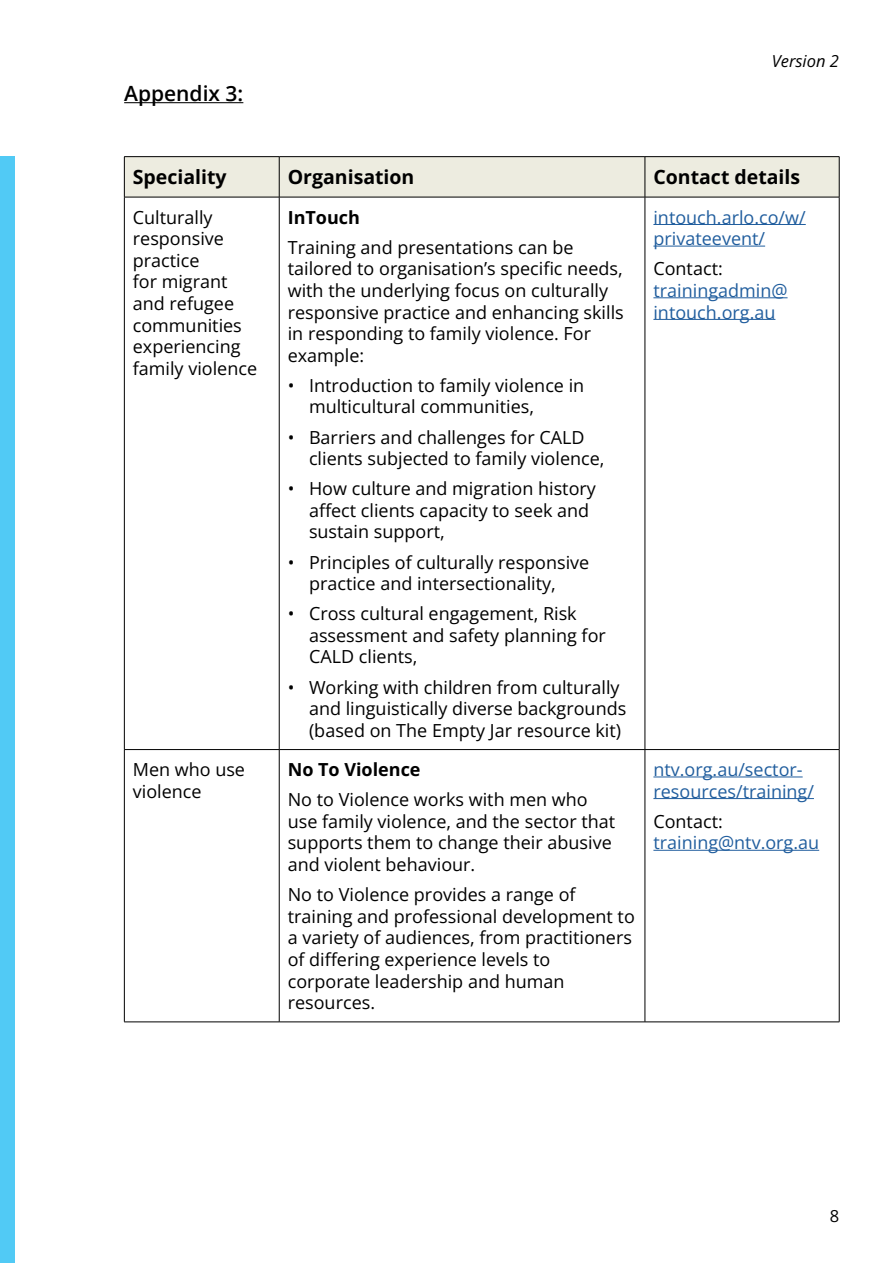
<style>
.page{position:relative;width:893px;height:1263px;background:#fff}
.page>*{position:absolute;margin:0;border:0;box-sizing:border-box;transform-origin:0 0}
.t1{font:600 21px "Open Sans";color:#000}
.t2{font:700 19.5px "Open Sans";color:#000}
.t3{font:18px/21.6px "Open Sans";color:#000}
.t4{font:18px/21.6px "Open Sans";color:#215e9e}
.t5{font:700 18px "Open Sans";color:#000}
.t6{font:italic 16.5px "Open Sans";color:#000}
.t7{font:16.5px "Open Sans";color:#000}
</style>
<div class="page">
<div style="left:0;top:156px;width:15px;height:1107px;background:#51caf5"></div>
<hr style="left:124px;top:102px;width:119px;height:1px;background:#000">
<div style="left:125px;top:157px;width:714px;height:40px;background:#edece0"></div>
<hr style="left:279px;top:157px;width:1px;height:40px;background:#000">
<hr style="left:645px;top:157px;width:1px;height:40px;background:#000">
<hr style="left:279px;top:197px;width:1px;height:552px;background:#000">
<hr style="left:645px;top:197px;width:1px;height:552px;background:#000">
<hr style="left:124px;top:749px;width:155px;height:1px;background:#000">
<hr style="left:279px;top:749px;width:366px;height:1px;background:#000">
<hr style="left:279px;top:750px;width:1px;height:272px;background:#000">
<hr style="left:645px;top:749px;width:194px;height:1px;background:#000">
<hr style="left:645px;top:750px;width:1px;height:272px;background:#000">
<hr style="left:124px;top:197px;width:1px;height:552px;background:#000">
<hr style="left:839px;top:197px;width:1px;height:552px;background:#000">
<hr style="left:124px;top:750px;width:1px;height:272px;background:#000">
<hr style="left:839px;top:750px;width:1px;height:272px;background:#000">
<hr style="left:124px;top:1022px;width:155px;height:1px;background:#000">
<hr style="left:279px;top:1022px;width:366px;height:1px;background:#000">
<hr style="left:645px;top:1022px;width:194px;height:1px;background:#000">
<hr style="left:124px;top:156px;width:155px;height:1px;background:#000">
<hr style="left:124px;top:157px;width:1px;height:40px;background:#000">
<hr style="left:279px;top:156px;width:366px;height:1px;background:#000">
<hr style="left:645px;top:156px;width:194px;height:1px;background:#000">
<hr style="left:839px;top:157px;width:1px;height:40px;background:#000">
<hr style="left:124px;top:197px;width:155px;height:1px;background:#000">
<hr style="left:279px;top:197px;width:366px;height:1px;background:#000">
<hr style="left:645px;top:197px;width:194px;height:1px;background:#000">
<hr style="left:653px;top:224px;width:153px;height:1px;background:#215e9e">
<hr style="left:653px;top:246px;width:112px;height:1px;background:#215e9e">
<hr style="left:653px;top:298px;width:134px;height:1px;background:#215e9e">
<hr style="left:653px;top:319px;width:122px;height:1px;background:#215e9e">
<hr style="left:653px;top:777px;width:150px;height:1px;background:#215e9e">
<hr style="left:653px;top:798px;width:161px;height:1px;background:#215e9e">
<hr style="left:653px;top:850px;width:166px;height:1px;background:#215e9e">
<p class="t1" style="left:124px;top:79px;width:121px">Appendix 3:</p>
<p class="t6" style="left:772px;top:49px;width:69px">Version 2</p>
<p class="t2" style="left:133px;top:164px;width:95px">Speciality</p>
<p class="t2" style="left:288px;top:164px;width:128px">Organisation</p>
<p class="t2" style="left:653px;top:164px;width:148px">Contact details</p>
<p class="t3" style="left:133px;top:206px;width:126px">Culturally responsive practice<br>for migrant and refugee communities experiencing family violence</p>
<p class="t5" style="left:288px;top:205px;width:74px">InTouch</p>
<p class="t4" style="left:653px;top:206px;width:154px">intouch.arlo.co/w/ privateevent/</p>
<p class="t3" style="left:653px;top:257px;width:71px">Contact:</p>
<p class="t4" style="left:653px;top:279px;width:136px">trainingadmin@ intouch.org.au</p>
<p class="t3" style="left:288px;top:236px;width:338px">Training and presentations can be tailored to organisation’s specific needs, with the underlying focus on culturally responsive practice and enhancing skills in responding to family violence. For example:</p>
<p class="t3" style="left:309px;top:374px;width:277px;text-indent:-21px">• Introduction to family violence in multicultural communities,</p>
<p class="t3" style="left:309px;top:426px;width:297px;text-indent:-21px">• Barriers and challenges for CALD clients subjected to family violence,</p>
<p class="t3" style="left:309px;top:477px;width:288px;text-indent:-21px">• How culture and migration history affect clients capacity to seek and sustain support,</p>
<p class="t3" style="left:309px;top:551px;width:282px;text-indent:-21px">• Principles of culturally responsive practice and intersectionality,</p>
<p class="t3" style="left:309px;top:602px;width:298px;text-indent:-21px">• Cross cultural engagement, Risk assessment and safety planning for<br>CALD clients,</p>
<p class="t3" style="left:309px;top:676px;width:319px;text-indent:-21px">• Working with children from culturally and linguistically diverse backgrounds (based on The Empty Jar resource kit)</p>
<p class="t3" style="left:133px;top:758px;width:114px">Men who use violence</p>
<p class="t5" style="left:288px;top:757px;width:134px">No To Violence</p>
<p class="t3" style="left:288px;top:788px;width:329px">No to Violence works with men who use family violence, and the sector that supports them to change their abusive and violent behaviour.</p>
<p class="t3" style="left:288px;top:883px;width:349px">No to Violence provides a range of training and professional development to a variety of audiences, from practitioners of differing experience levels to corporate leadership and human resources.</p>
<p class="t4" style="left:653px;top:758px;width:162px">ntv.org.au/sector&shy;resources/training/</p>
<p class="t3" style="left:653px;top:810px;width:71px">Contact:</p>
<p class="t4" style="left:653px;top:832px;width:167px">training@ntv.org.au</p>
<p class="t7" style="left:830px;top:1204px;width:11px">8</p>
</div>
